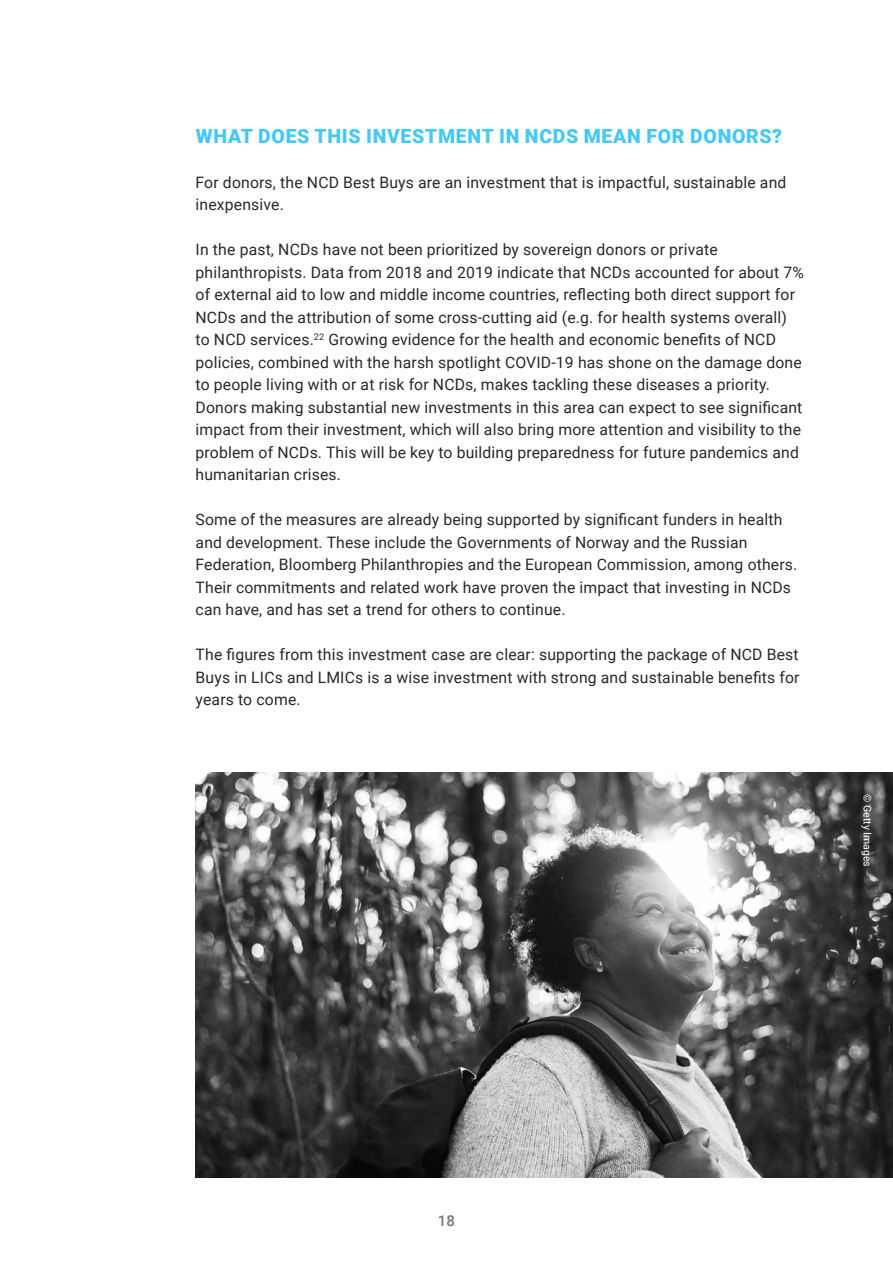
<style>
.page{position:relative;width:893px;height:1263px;background:#fff}
.page>*{position:absolute;margin:0;border:0;box-sizing:border-box;transform-origin:0 0}
.t1{font:900 19.5px "Roboto";letter-spacing:.035em;color:#44c8f5}
.t2{font:15.75px/22.5px "Roboto";letter-spacing:.01em;color:#292829}
.t3{font:500 15px "Roboto";color:#747678}
.t4{font:10.5px "Roboto";color:#fff}
</style>
<div class="page">
<img style="left:196px;top:773px;width:697px;height:405px">
<p class="t1" style="left:196px;top:122px;width:588px">WHAT DOES THIS INVESTMENT IN NCDS MEAN FOR DONORS?</p>
<p class="t2" style="left:196px;top:170px;width:592px">For donors, the NCD Best Buys are an investment that is impactful, sustainable and inexpensive.</p>
<p class="t2" style="left:196px;top:238px;width:610px">In the past, NCDs have not been prioritized by sovereign donors or private philanthropists. Data from 2018 and 2019 indicate that NCDs accounted for about 7% of external aid to low and middle income countries, reflecting both direct support for NCDs and the attribution of some cross-cutting aid (e.g. for health systems overall) to NCD services.<sup>22</sup> Growing evidence for the health and economic benefits of NCD policies, combined with the harsh spotlight COVID-19 has shone on the damage done to people living with or at risk for NCDs, makes tackling these diseases a priority.<br>Donors making substantial new investments in this area can expect to see significant impact from their investment, which will also bring more attention and visibility to the problem of NCDs. This will be key to building preparedness for future pandemics and humanitarian crises.</p>
<p class="t2" style="left:196px;top:508px;width:603px">Some of the measures are already being supported by significant funders in health and development. These include the Governments of Norway and the Russian Federation, Bloomberg Philanthropies and the European Commission, among others.<br>Their commitments and related work have proven the impact that investing in NCDs can have, and has set a trend for others to continue.</p>
<p class="t2" style="left:196px;top:643px;width:605px;text-align:justify">The figures from this investment case are clear: supporting the package of NCD Best Buys in LICs and LMICs is a wise investment with strong and sustainable benefits for years to come.</p>
<p class="t4" style="left:875px;top:794px;width:74px;rotate:90deg">© Getty Images</p>
<p class="t3" style="left:438px;top:1210px;width:19px">18</p>
</div>
